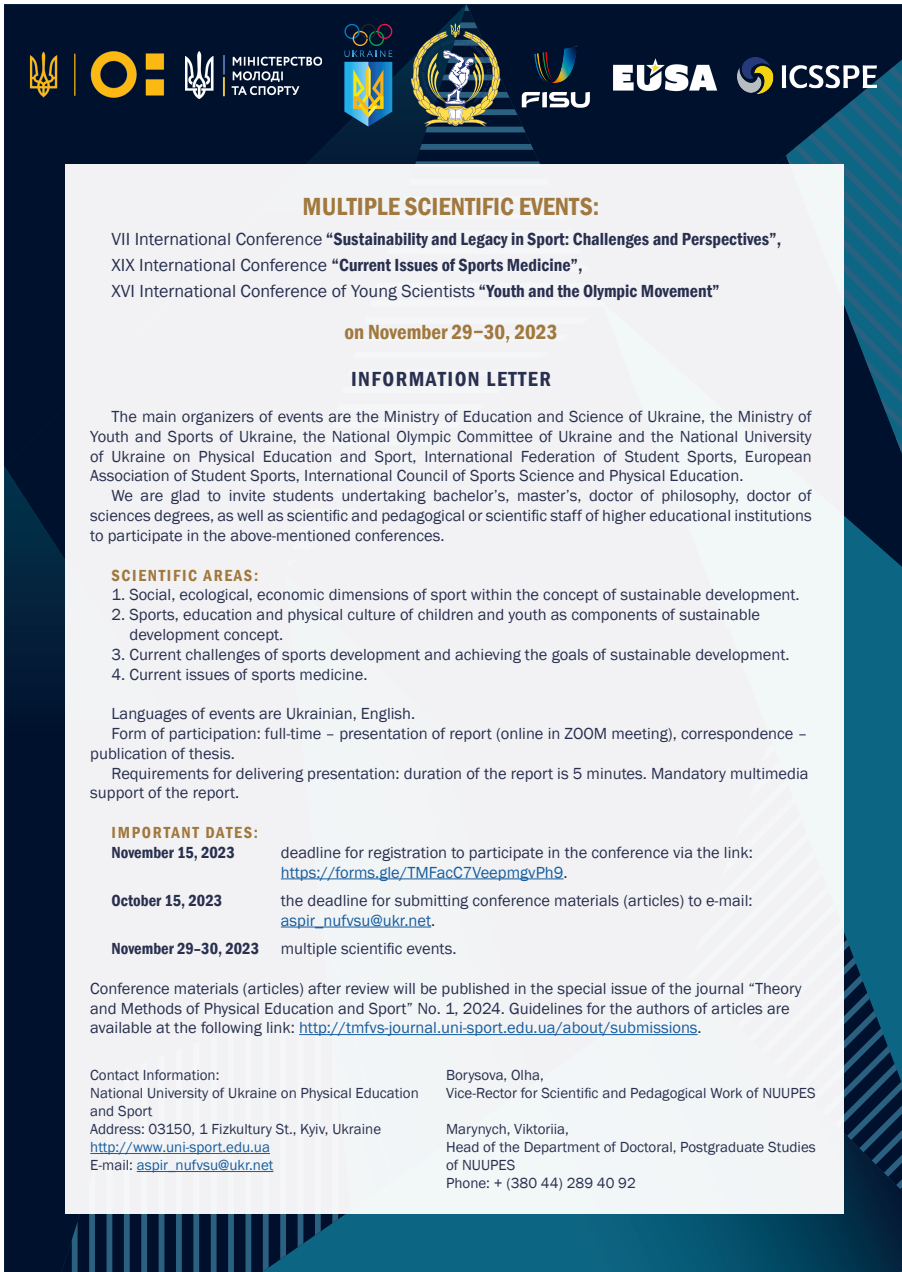
<style>
.page{position:relative;width:902px;height:1272px;background:#fff}
.page>*{position:absolute;margin:0;border:0;box-sizing:border-box;transform-origin:0 0}
.t1{font:600 condensed 25.5px "Franklin Gothic";color:#a1783d}
.t2{font:600 condensed 21px "Franklin Gothic";color:#a1783d}
.t3{font:600 condensed 21px "Franklin Gothic";letter-spacing:.07em;color:#29304f}
.t4{font:600 condensed 18px/25.8px "Franklin Gothic";color:#29304f}
.t5{font:16.5px/19.8px "Franklin Gothic";color:#29304f}
.t6{font:600 condensed 16.5px "Franklin Gothic";color:#29304f}
.t7{font:600 condensed 16.5px "Franklin Gothic";letter-spacing:.1em;color:#a1783d}
.t8{font:15px/18px "Franklin Gothic";color:#29304f}
.t9{font:15px/18px "Franklin Gothic";color:#175d9e}
.s1{font-weight:400;font-stretch:normal}
.s2{color:#175d9e}
.s3{color:#29304f}
</style>
<div class="page">
<div style="left:843px;top:626px;width:58px;height:112px;background:#0c6683"></div>
<div style="left:605px;top:4px;width:296px;height:151px;background:#00112d"></div>
<div style="left:466px;top:4px;width:139px;height:160px;background:#00112d"></div>
<svg style="left:466px;top:5px;width:3px;height:6px"></svg>
<svg style="left:466px;top:161px;width:75px;height:3px"></svg>
<svg style="left:466px;top:144px;width:67px;height:6px"></svg>
<svg style="left:129px;top:4px;width:337px;height:160px;background:#011430"></svg>
<div style="left:4px;top:4px;width:125px;height:462px;background:#00112d"></div>
<svg style="left:351px;top:1189px;width:550px;height:82px;background:#0b5672"></svg>
<svg style="left:216px;top:1213px;width:135px;height:58px;background:#093855"></svg>
<svg style="left:785px;top:60px;width:116px;height:245px;background:#125775"></svg>
<svg style="left:4px;top:466px;width:207px;height:805px;background:#011530"></svg>
<svg style="left:843px;top:743px;width:58px;height:446px;background:#14536e"></svg>
<svg style="left:159px;top:1213px;width:5px;height:58px"></svg>
<svg style="left:89px;top:1213px;width:6px;height:58px"></svg>
<svg style="left:106px;top:1213px;width:6px;height:58px"></svg>
<svg style="left:124px;top:1213px;width:6px;height:58px"></svg>
<svg style="left:141px;top:1213px;width:6px;height:58px"></svg>
<svg style="left:72px;top:1221px;width:6px;height:50px"></svg>
<svg style="left:263px;top:1213px;width:5px;height:58px"></svg>
<svg style="left:315px;top:1213px;width:6px;height:22px"></svg>
<svg style="left:280px;top:1213px;width:6px;height:46px"></svg>
<svg style="left:297px;top:1213px;width:6px;height:34px"></svg>
<svg style="left:332px;top:1213px;width:6px;height:10px"></svg>
<svg style="left:176px;top:1213px;width:6px;height:58px"></svg>
<svg style="left:211px;top:1213px;width:5px;height:58px"></svg>
<svg style="left:245px;top:1213px;width:6px;height:58px"></svg>
<svg style="left:193px;top:1213px;width:6px;height:58px"></svg>
<svg style="left:228px;top:1213px;width:6px;height:58px"></svg>
<svg style="left:843px;top:305px;width:58px;height:321px;background:#10405c"></svg>
<div style="left:65px;top:164px;width:778px;height:1049px;background:#f2f2f4"></div>
<svg style="left:409px;top:22px;width:116px;height:110px;background:#415050"></svg>
<img style="left:25px;top:52px;width:143px;height:47px">
<hr style="left:281px;top:878px;width:282px;height:1px;background:#175d9e">
<hr style="left:281px;top:926px;width:150px;height:1px;background:#175d9e">
<hr style="left:299px;top:1034px;width:398px;height:1px;background:#175d9e">
<hr style="left:90px;top:1153px;width:180px;height:1px;background:#175d9e">
<hr style="left:137px;top:1171px;width:136px;height:1px;background:#175d9e">
<img style="left:518px;top:39px;width:75px;height:72px">
<img style="left:611px;top:57px;width:108px;height:36px">
<svg style="left:344px;top:24px;width:48px;height:102px;background:#416c72"></svg>
<img style="left:185px;top:52px;width:136px;height:46px">
<img style="left:737px;top:57px;width:139px;height:36px">
<h1 class="t1" style="left:302px;top:189px;width:298px">MULTIPLE SCIENTIFIC EVENTS:</h1>
<p class="t4" style="left:111px;top:226px;width:671px"><span class="s1">VII International Conference</span> “Sustainability and Legacy in Sport: Challenges and Perspectives”,<br><span class="s1">XIX International Conference</span> “Current Issues of Sports Medicine”,<br><span class="s1">XVI International Conference of Young Scientists</span> “Youth and the Olympic Movement”</p>
<p class="t2" style="left:344px;top:318px;width:214px">on November 29−30, 2023</p>
<p class="t3" style="left:351px;top:365px;width:201px">INFORMATION LETTER</p>
<p class="t5" style="left:90px;top:407px;width:723px;text-align:justify;text-indent:21px">The main organizers of events are the Ministry of Education and Science of Ukraine, the Ministry of Youth and Sports of Ukraine, the National Olympic Committee of Ukraine and the National University of Ukraine on Physical Education and Sport, International Federation of Student Sports, European Association of Student Sports, International Council of Sports Science and Physical Education.</p>
<p class="t5" style="left:90px;top:486px;width:723px;text-align:justify;text-indent:21px">We are glad to invite students undertaking bachelor’s, master’s, doctor of philosophy, doctor of sciences degrees, as well as scientific and pedagogical or scientific staff of higher educational institutions to participate in the above-mentioned conferences.</p>
<p class="t7" style="left:111px;top:564px;width:148px">SCIENTIFIC AREAS:</p>
<p class="t5" style="left:111px;top:585px;width:689px">1. Social, ecological, economic dimensions of sport within the concept of sustainable development.</p>
<p class="t5" style="left:129px;top:605px;width:632px;text-indent:-18px">2. Sports, education and physical culture of children and youth as components of sustainable development concept.</p>
<p class="t5" style="left:111px;top:644px;width:679px">3. Current challenges of sports development and achieving the goals of sustainable development.</p>
<p class="t5" style="left:111px;top:664px;width:257px">4. Current issues of sports medicine.</p>
<p class="t5" style="left:111px;top:704px;width:305px">Languages of events are Ukrainian, English.</p>
<p class="t5" style="left:111px;top:724px;width:697px">Form of participation: full-time – presentation of report (online in ZOOM meeting), correspondence –</p>
<p class="t5" style="left:90px;top:743px;width:146px">publication of thesis.</p>
<p class="t5" style="left:111px;top:763px;width:698px">Requirements for delivering presentation: duration of the report is 5 minutes. Mandatory multimedia</p>
<p class="t5" style="left:90px;top:783px;width:150px">support of the report.</p>
<p class="t7" style="left:111px;top:821px;width:148px">IMPORTANT DATES:</p>
<p class="t6" style="left:111px;top:841px;width:125px">November 15, 2023</p>
<p class="t5" style="left:281px;top:842px;width:473px">deadline for registration to participate in the conference via the link: <span class="s2">https://forms.gle/TMFacC7VeepmgvPh9</span>.</p>
<p class="t6" style="left:111px;top:889px;width:112px">October 15, 2023</p>
<p class="t5" style="left:281px;top:890px;width:473px">the deadline for submitting conference materials (articles) to e-mail: <span class="s2">aspir_nufvsu@ukr.net</span>.</p>
<p class="t6" style="left:111px;top:937px;width:149px">November 29–30, 2023</p>
<p class="t5" style="left:281px;top:939px;width:177px">multiple scientific events.</p>
<p class="t5" style="left:90px;top:978px;width:713px">Conference materials (articles) after review will be published in the special issue of the journal “Theory and Methods of Physical Education and Sport” No. 1, 2024. Guidelines for the authors of articles are available at the following link: <span class="s2">http://tmfvs-journal.uni-sport.edu.ua/about/submissions</span>.</p>
<p class="t8" style="left:90px;top:1066px;width:330px">Contact Information:<br>National University of Ukraine on Physical Education and Sport<br>Address: 03150, 1 Fizkultury St., Kyiv, Ukraine</p>
<p class="t9" style="left:90px;top:1138px;width:185px">http://www.uni-sport.edu.ua<br><span class="s3">E-mail:</span> aspir_nufvsu@ukr.net</p>
<p class="t8" style="left:446px;top:1066px;width:371px">Borysova, Olha,<br>Vice-Rector for Scientific and Pedagogical Work of NUUPES</p>
<p class="t8" style="left:446px;top:1120px;width:371px">Marynych, Viktoriia,<br>Head of the Department of Doctoral, Postgraduate Studies of NUUPES<br>Phone: + (380 44) 289 40 92</p>
</div>
